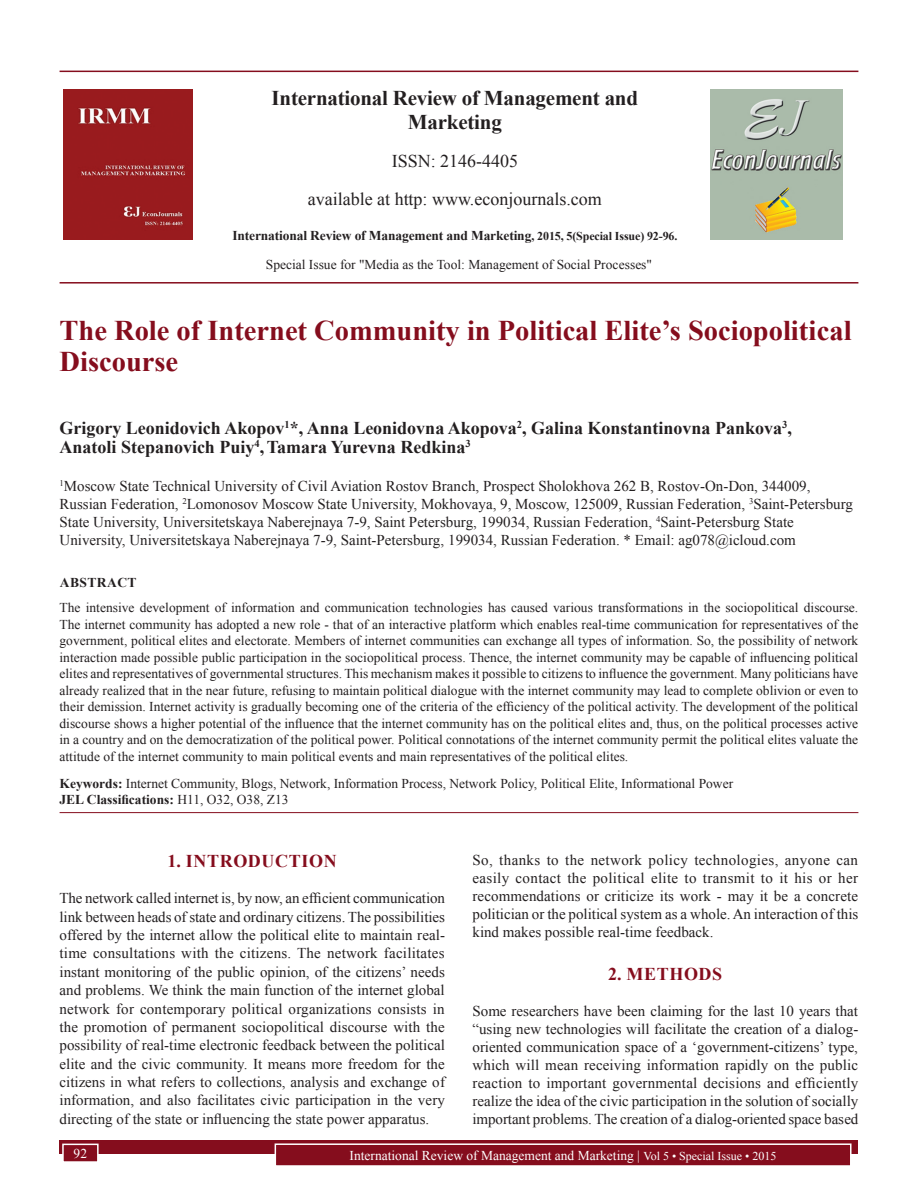
<style>
.page{position:relative;width:918px;height:1188px;background:#fff}
.page>*{position:absolute;margin:0;border:0;box-sizing:border-box;transform-origin:0 0}
.t1{font:700 28.5px/31.5px "Times New Roman";color:#850d1d}
.t2{font:700 21px/24px "Times New Roman";letter-spacing:-.01em;color:#231f20;text-align:center}
.t3{font:700 18px/19.8px "Times New Roman";color:#231f20}
.t4{font:18px/38px "Times New Roman";color:#231f20;text-align:center}
.t5{font:700 18px "Times New Roman";letter-spacing:.035em;color:#850d1d}
.t6{font:15px/18px "Times New Roman";color:#231f20;text-align:justify}
.t7{font:13.5px/16.5px "Times New Roman";color:#231f20;text-align:justify}
.t8{font:700 13.5px "Times New Roman";letter-spacing:-.01em;color:#231f20}
.t9{font:13.5px "Times New Roman";color:#fff}
.t10{font:700 13.5px "Times New Roman";letter-spacing:.035em;color:#231f20}
.s1{font-size:12px}
.s2{font-weight:700}
</style>
<div class="page">
<img style="left:711px;top:89px;width:132px;height:150px">
<div style="left:60px;top:1140px;width:798px;height:13px;background:#850d1d"></div>
<div style="left:275px;top:1144px;width:576px;height:22px;background:#850d1d"></div>
<div style="left:275px;top:1143px;width:577px;height:24px;border:2px solid #fff"></div>
<div style="left:63px;top:1144px;width:35px;height:18px;background:#850d1d"></div>
<div style="left:62px;top:1144px;width:37px;height:19px;border:2px solid #fff"></div>
<hr style="left:60px;top:71px;width:798px;height:1px;background:#850d1d">
<hr style="left:60px;top:282px;width:798px;height:2px;background:#850d1d">
<img style="left:64px;top:89px;width:129px;height:151px">
<hr style="left:60px;top:812px;width:798px;height:1px;background:#850d1d">
<h2 class="t2" style="left:272px;top:86px;width:368px">International Review of Management and<br>Marketing</h2>
<p class="t4" style="left:308px;top:142px;width:295px">ISSN: 2146-4405<br>available at http: www.econjournals.com</p>
<p class="t8" style="left:232px;top:228px;width:447px">International Review of Management and Marketing<span class="s1">, 2015, 5(Special Issue) 92-96.</span></p>
<p class="t7" style="left:266px;top:257px;width:388px">Special Issue for "Media as the Tool: Management of Social Processes"</p>
<h1 class="t1" style="left:60px;top:314px;width:794px">The Role of Internet Community in Political Elite’s Sociopolitical<br>Discourse</h1>
<p class="t3" style="left:60px;top:418px;width:734px">Grigory Leonidovich Akopov<sup>1</sup>*, Anna Leonidovna Akopova<sup>2</sup>, Galina Konstantinovna Pankova<sup>3</sup>,<br>Anatoli Stepanovich Puiy<sup>4</sup>,Tamara Yurevna Redkina<sup>3</sup></p>
<p class="t6" style="left:60px;top:477px;width:795px;text-align:left"><sup>1</sup>Moscow State Technical University of Civil Aviation Rostov Branch, Prospect Sholokhova 262 B, Rostov-On-Don, 344009, Russian Federation, <sup>2</sup>Lomonosov Moscow State University, Mokhovaya, 9, Moscow, 125009, Russian Federation, <sup>3</sup>Saint-Petersburg State University, Universitetskaya Naberejnaya 7-9, Saint Petersburg, 199034, Russian Federation, <sup>4</sup>Saint-Petersburg State University, Universitetskaya Naberejnaya 7-9, Saint-Petersburg, 199034, Russian Federation. * Email: ag078@icloud.com</p>
<p class="t10" style="left:60px;top:575px;width:78px">ABSTRACT</p>
<p class="t7" style="left:60px;top:600px;width:800px">The intensive development of information and communication technologies has caused various transformations in the sociopolitical discourse.<br>The internet community has adopted a new role - that of an interactive platform which enables real-time communication for representatives of the government, political elites and electorate. Members of internet communities can exchange all types of information. So, the possibility of network interaction made possible public participation in the sociopolitical process. Thence, the internet community may be capable of influencing political elites and representatives of governmental structures. This mechanism makes it possible to citizens to influence the government. Many politicians have already realized that in the near future, refusing to maintain political dialogue with the internet community may lead to complete oblivion or even to their demission. Internet activity is gradually becoming one of the criteria of the efficiency of the political activity. The development of the political discourse shows a higher potential of the influence that the internet community has on the political elites and, thus, on the political processes active in a country and on the democratization of the political power. Political connotations of the internet community permit the political elites valuate the attitude of the internet community to main political events and main representatives of the political elites.</p>
<p class="t7" style="left:60px;top:775px;width:675px"><span class="s2">Keywords:</span> Internet Community, Blogs, Network, Information Process, Network Policy, Political Elite, Informational Power<br><span class="s2">JEL Classifications:</span> H11, O32, O38, Z13</p>
<p class="t5" style="left:168px;top:851px;width:171px">1. INTRODUCTION</p>
<p class="t6" style="left:60px;top:889px;width:387px">The network called internet is, by now, an efficient communication link between heads of state and ordinary citizens. The possibilities offered by the internet allow the political elite to maintain real&shy;time consultations with the citizens. The network facilitates instant monitoring of the public opinion, of the citizens’ needs and problems. We think the main function of the internet global network for contemporary political organizations consists in the promotion of permanent sociopolitical discourse with the possibility of real-time electronic feedback between the political elite and the civic community. It means more freedom for the citizens in what refers to collections, analysis and exchange of information, and also facilitates civic participation in the very directing of the state or influencing the state power apparatus.</p>
<p class="t6" style="left:473px;top:851px;width:387px">So, thanks to the network policy technologies, anyone can easily contact the political elite to transmit to it his or her recommendations or criticize its work - may it be a concrete politician or the political system as a whole. An interaction of this kind makes possible real-time feedback.</p>
<p class="t5" style="left:608px;top:964px;width:116px">2. METHODS</p>
<p class="t6" style="left:472px;top:1002px;width:387px">Some researchers have been claiming for the last 10 years that “using new technologies will facilitate the creation of a dialog&shy;oriented communication space of a ‘government-citizens’ type, which will mean receiving information rapidly on the public reaction to important governmental decisions and efficiently realize the idea of the civic participation in the solution of socially important problems. The creation of a dialog-oriented space based</p>
<p class="t9" style="left:74px;top:1146px;width:15px">92</p>
<p class="t9" style="left:350px;top:1148px;width:428px">International Review of Management and Marketing | <span class="s1">Vol 5 • Special Issue • 2015</span></p>
</div>
